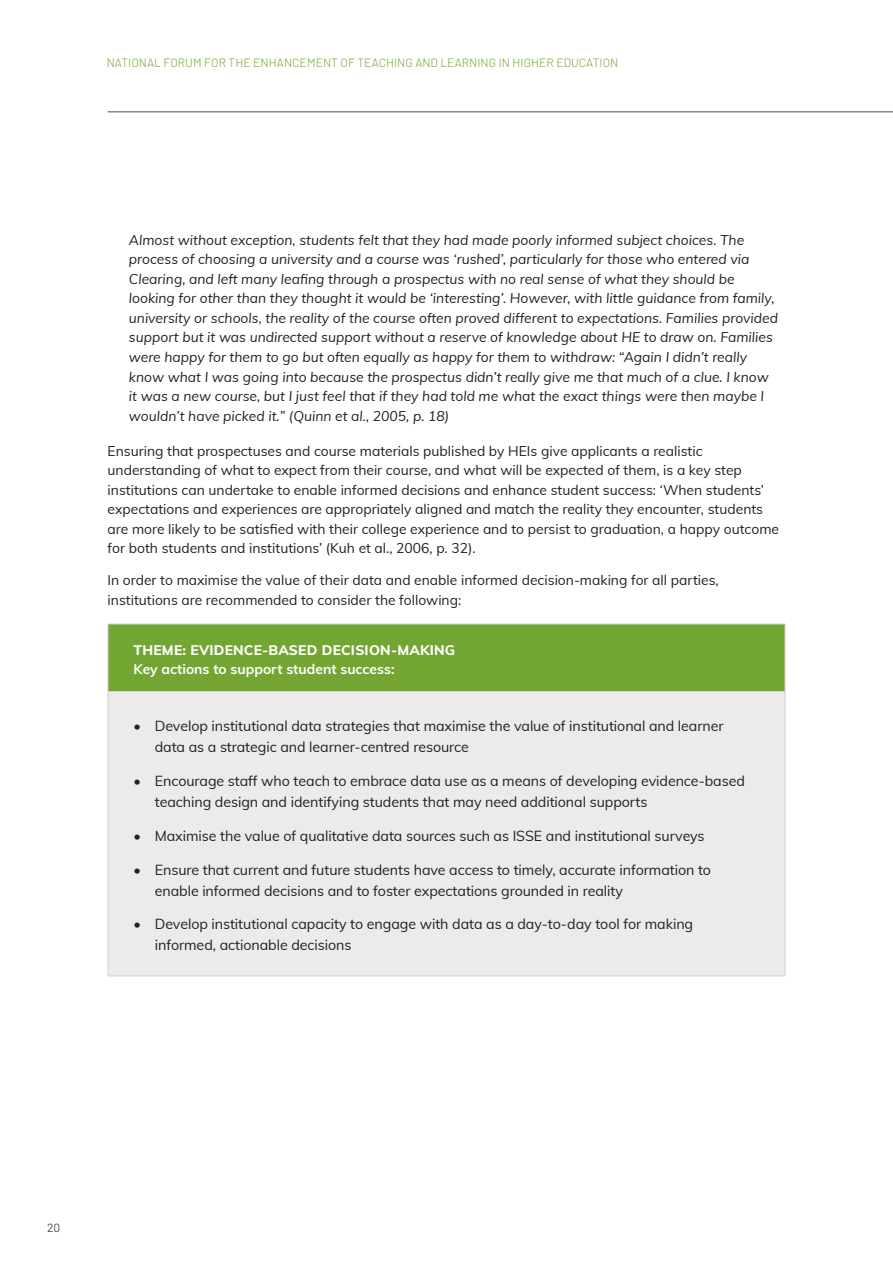
<style>
.page{position:relative;width:893px;height:1263px;background:#fff}
.page>*{position:absolute;margin:0;border:0;box-sizing:border-box;transform-origin:0 0}
.Bullet_Text{font:14.25px/21px "Muli";letter-spacing:-.005em;color:#231f20}
.Body_Text_3mm_drop{font:italic 13.8px/19.5px "Muli";color:#231f20}
.Body_Text_3mm_drop-2{font:13.8px/19.5px "Muli";color:#231f20}
.Body_Text{font:800 13.8px "Muli";letter-spacing:.015em;color:#fff}
.Body_Text-2{font:700 13.8px "Muli";color:#fff}
.t1{font:300 12px "Barlow";letter-spacing:.005em;color:#73a532}
.t2{font:12px "Barlow";color:#415259}
</style>
<div class="page">
<hr style="left:108px;top:111px;width:785px;height:1px;background:#415259">
<div style="left:108px;top:624px;width:677px;height:67px;background:#73a532"></div>
<div style="left:108px;top:691px;width:677px;height:285px;background:#ecebe9"></div>
<hr style="left:108px;top:624px;width:677px;height:1px;background:#d0cfcb">
<hr style="left:108px;top:624px;width:1px;height:67px;background:#d0cfcb">
<hr style="left:785px;top:624px;width:1px;height:67px;background:#d0cfcb">
<hr style="left:108px;top:691px;width:677px;height:1px;background:#d0cfcb">
<hr style="left:108px;top:692px;width:1px;height:283px;background:#d0cfcb">
<hr style="left:785px;top:692px;width:1px;height:283px;background:#d0cfcb">
<hr style="left:108px;top:975px;width:677px;height:1px;background:#d0cfcb">
<p class="t1" style="left:107px;top:54px;width:513px">NATIONAL FORUM FOR THE ENHANCEMENT OF TEACHING AND LEARNING IN HIGHER EDUCATION</p>
<p class="Body_Text_3mm_drop" style="left:129px;top:230px;width:651px">Almost without exception, students felt that they had made poorly informed subject choices. The process of choosing a university and a course was ‘rushed’, particularly for those who entered via Clearing, and left many leafing through a prospectus with no real sense of what they should be looking for other than they thought it would be ‘interesting’. However, with little guidance from family, university or schools, the reality of the course often proved different to expectations. Families provided support but it was undirected support without a reserve of knowledge about HE to draw on. Families were happy for them to go but often equally as happy for them to withdraw: “Again I didn’t really know what I was going into because the prospectus didn’t really give me that much of a clue. I know it was a new course, but I just feel that if they had told me what the exact things were then maybe I wouldn’t have picked it.” (Quinn et al., 2005, p. 18)</p>
<p class="Body_Text_3mm_drop-2" style="left:108px;top:440px;width:673px">Ensuring that prospectuses and course materials published by HEIs give applicants a realistic understanding of what to expect from their course, and what will be expected of them, is a key step institutions can undertake to enable informed decisions and enhance student success: ‘When students’ expectations and experiences are appropriately aligned and match the reality they encounter, students are more likely to be satisfied with their college experience and to persist to graduation, a happy outcome for both students and institutions’ (Kuh et al., 2006, p. 32).</p>
<p class="Body_Text_3mm_drop-2" style="left:108px;top:570px;width:613px">In order to maximise the value of their data and enable informed decision-making for all parties, institutions are recommended to consider the following:</p>
<p class="Body_Text" style="left:134px;top:640px;width:323px">THEME: EVIDENCE-BASED DECISION-MAKING</p>
<p class="Body_Text-2" style="left:134px;top:659px;width:263px">Key actions to support student success:</p>
<p class="Bullet_Text" style="left:155px;top:715px;width:570px;text-indent:-21px">• Develop institutional data strategies that maximise the value of institutional and learner data as a strategic and learner-centred resource</p>
<p class="Bullet_Text" style="left:155px;top:770px;width:592px;text-indent:-21px">• Encourage staff who teach to embrace data use as a means of developing evidence-based teaching design and identifying students that may need additional supports</p>
<p class="Bullet_Text" style="left:134px;top:824px;width:573px">• Maximise the value of qualitative data sources such as ISSE and institutional surveys</p>
<p class="Bullet_Text" style="left:155px;top:858px;width:558px;text-indent:-21px">• Ensure that current and future students have access to timely, accurate information to enable informed decisions and to foster expectations grounded in reality</p>
<p class="Bullet_Text" style="left:155px;top:913px;width:540px;text-indent:-21px">• Develop institutional capacity to engage with data as a day-to-day tool for making informed, actionable decisions</p>
<p class="t2" style="left:47px;top:1219px;width:15px">20</p>
</div>
